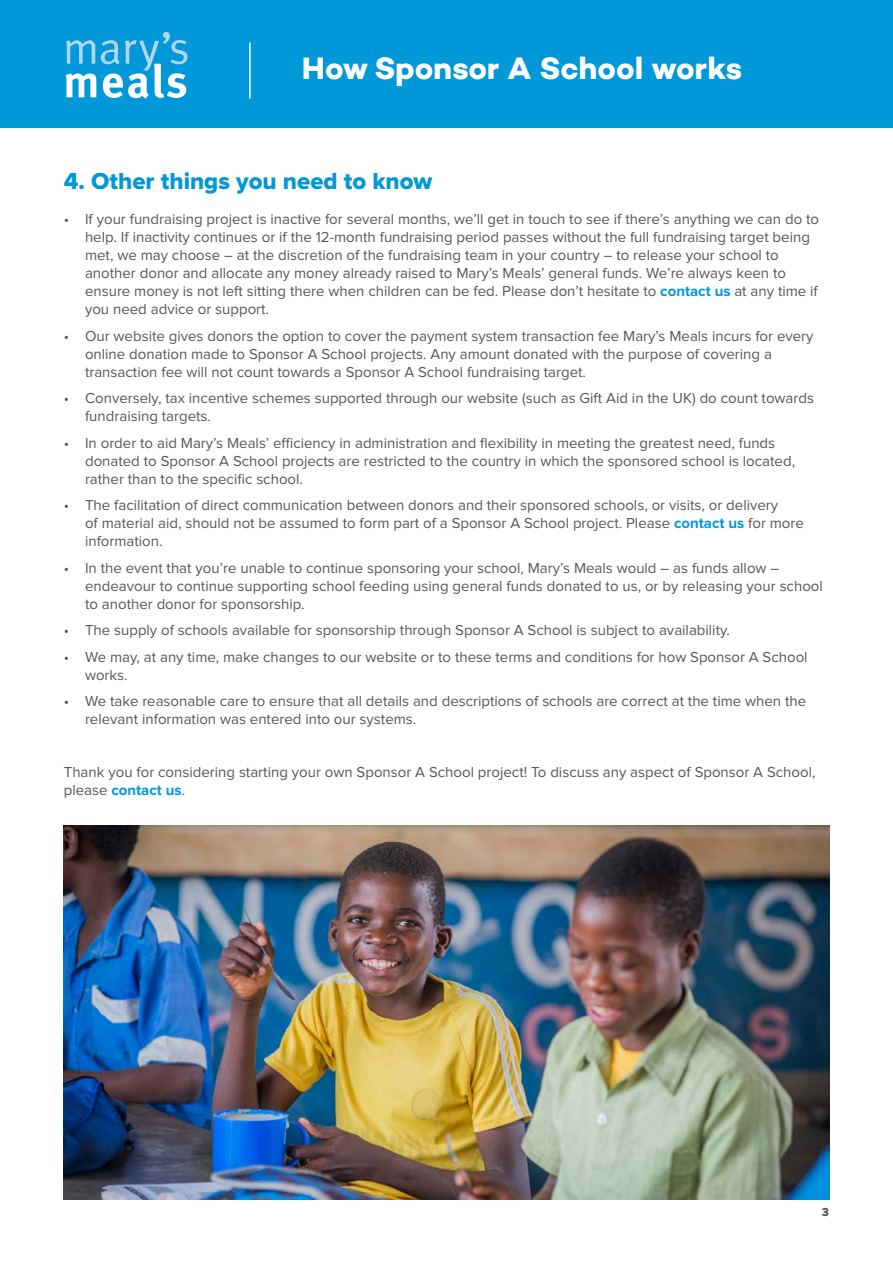
<style>
.page{position:relative;width:893px;height:1263px;background:#fff}
.page>*{position:absolute;margin:0;border:0;box-sizing:border-box;transform-origin:0 0}
.t1{font:31.5px "Campton Bold DEMO";letter-spacing:-.005em;color:#fff}
.t2{font:24px "Proxima Nova Extrabld";color:#0098d8}
.t3{font:15px/18px "Proxima Nova";color:#575756}
.t4{font:12px "Proxima Nova Extrabld";color:#575756}
.s1{font-weight:700;color:#0098d8}
</style>
<div class="page">
<div style="left:0;top:0;width:893px;height:128px;background:#0098d8"></div>
<svg style="left:66px;top:32px;width:121px;height:66px"></svg>
<hr style="left:249px;top:43px;width:2px;height:55px;background:#fff">
<img style="left:64px;top:826px;width:765px;height:373px">
<h1 class="t1" style="left:302px;top:50px;width:442px">How Sponsor A School works</h1>
<h2 class="t2" style="left:64px;top:170px;width:370px">4. Other things you need to know</h2>
<p class="t3" style="left:85px;top:211px;width:736px;text-indent:-21px">• If your fundraising project is inactive for several months, we’ll get in touch to see if there’s anything we can do to help. If inactivity continues or if the 12-month fundraising period passes without the full fundraising target being met, we may choose – at the discretion of the fundraising team in your country – to release your school to another donor and allocate any money already raised to Mary’s Meals’ general funds. We’re always keen to ensure money is not left sitting there when children can be fed. Please don’t hesitate to <span class="s1">contact us</span> at any time if you need advice or support.</p>
<p class="t3" style="left:85px;top:327px;width:730px;text-indent:-21px">• Our website gives donors the option to cover the payment system transaction fee Mary’s Meals incurs for every online donation made to Sponsor A School projects. Any amount donated with the purpose of covering a transaction fee will not count towards a Sponsor A School fundraising target.</p>
<p class="t3" style="left:85px;top:390px;width:730px;text-indent:-21px">• Conversely, tax incentive schemes supported through our website (such as Gift Aid in the UK) do count towards fundraising targets.</p>
<p class="t3" style="left:85px;top:434px;width:712px;text-indent:-21px">• In order to aid Mary’s Meals’ efficiency in administration and flexibility in meeting the greatest need, funds donated to Sponsor A School projects are restricted to the country in which the sponsored school is located, rather than to the specific school.</p>
<p class="t3" style="left:85px;top:497px;width:720px;text-indent:-21px">• The facilitation of direct communication between donors and their sponsored schools, or visits, or delivery<br>of material aid, should not be assumed to form part of a Sponsor A School project. Please <span class="s1">contact us</span> for more information.</p>
<p class="t3" style="left:85px;top:559px;width:739px;text-indent:-21px">• In the event that you’re unable to continue sponsoring your school, Mary’s Meals would – as funds allow – endeavour to continue supporting school feeding using general funds donated to us, or by releasing your school to another donor for sponsorship.</p>
<p class="t3" style="left:64px;top:622px;width:668px">• The supply of schools available for sponsorship through Sponsor A School is subject to availability.</p>
<p class="t3" style="left:85px;top:648px;width:724px;text-indent:-21px">• We may, at any time, make changes to our website or to these terms and conditions for how Sponsor A School works.</p>
<p class="t3" style="left:85px;top:693px;width:723px;text-indent:-21px">• We take reasonable care to ensure that all details and descriptions of schools are correct at the time when the relevant information was entered into our systems.</p>
<p class="t3" style="left:64px;top:764px;width:753px">Thank you for considering starting your own Sponsor A School project! To discuss any aspect of Sponsor A School, please <span class="s1">contact us</span>.</p>
<p class="t4" style="left:822px;top:1206px;width:9px">3</p>
</div>
